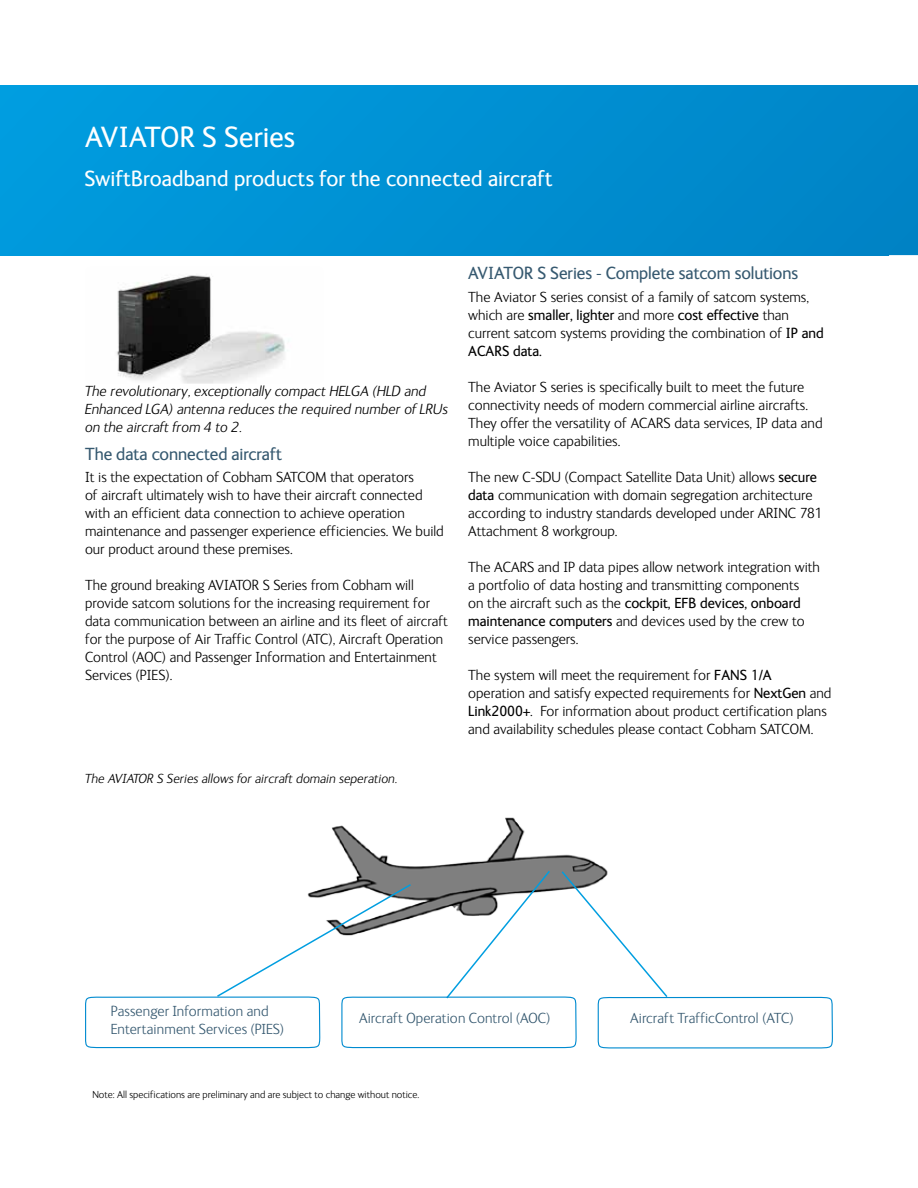
<style>
.page{position:relative;width:918px;height:1188px;background:#fff}
.page>*{position:absolute;margin:0;border:0;box-sizing:border-box;transform-origin:0 0}
.t1{font:30px "FS Ingrid";letter-spacing:.005em;color:#fff}
.t2{font:22.5px "FS Ingrid";letter-spacing:.005em;color:#fff}
.t3{font:18px "FS Ingrid";color:#365970}
.t4{font:300 15px/18px "FS Ingrid";color:#000}
.t5{font:italic 300 15px/18px "FS Ingrid";color:#000}
.t6{font:300 15px/18px "FS Ingrid";letter-spacing:.005em;color:#365970}
.t7{font:italic 300 13.5px "FS Ingrid";color:#000}
.t8{font:300 10.5px "FS Ingrid";color:#000}
.s1{font-weight:400}
</style>
<div class="page">
<div style="left:0;top:85px;width:918px;height:170px;background:#0090d2"></div>
<img style="left:117px;top:275px;width:168px;height:109px">
<img style="left:332px;top:817px;width:274px;height:52px">
<svg style="left:85px;top:869px;width:748px;height:180px"></svg>
<h1 class="t1" style="left:85px;top:121px;width:212px">AVIATOR S Series</h1>
<h2 class="t2" style="left:85px;top:167px;width:469px">SwiftBroadband products for the connected aircraft</h2>
<p class="t5" style="left:85px;top:383px;width:364px">The revolutionary, exceptionally compact HELGA (HLD and<br>Enhanced LGA) antenna reduces the required number of LRUs on the aircraft from 4 to 2.</p>
<p class="t3" style="left:85px;top:444px;width:199px">The data connected aircraft</p>
<p class="t4" style="left:85px;top:468px;width:360px">It is the expectation of Cobham SATCOM that operators<br>of aircraft ultimately wish to have their aircraft connected with an efficient data connection to achieve operation maintenance and passenger experience efficiencies. We build our product around these premises.</p>
<p class="t4" style="left:85px;top:576px;width:364px">The ground breaking AVIATOR S Series from Cobham will provide satcom solutions for the increasing requirement for data communication between an airline and its fleet of aircraft for the purpose of Air Traffic Control (ATC), Aircraft Operation Control (AOC) and Passenger Information and Entertainment Services (PIES).</p>
<p class="t7" style="left:85px;top:772px;width:314px">The AVIATOR S Series allows for aircraft domain seperation.</p>
<p class="t3" style="left:468px;top:264px;width:331px">AVIATOR S Series - Complete satcom solutions</p>
<p class="t4" style="left:468px;top:288px;width:357px">The Aviator S series consist of a family of satcom systems, which are <span class="s1">smaller, lighter</span> and more <span class="s1">cost effective</span> than current satcom systems providing the combination of <span class="s1">IP and ACARS data.</span></p>
<p class="t4" style="left:468px;top:378px;width:356px">The Aviator S series is specifically built to meet the future connectivity needs of modern commercial airline aircrafts.<br>They offer the versatility of ACARS data services, IP data and multiple voice capabilities.</p>
<p class="t4" style="left:468px;top:468px;width:356px">The new C-SDU (Compact Satellite Data Unit) allows <span class="s1">secure data</span> communication with domain segregation architecture according to industry standards developed under ARINC 781<br>Attachment 8 workgroup.</p>
<p class="t4" style="left:468px;top:558px;width:353px">The ACARS and IP data pipes allow network integration with a portfolio of data hosting and transmitting components<br>on the aircraft such as the <span class="s1">cockpit, EFB devices, onboard maintenance computers</span> and devices used by the crew to service passengers.</p>
<p class="t4" style="left:468px;top:666px;width:365px">The system will meet the requirement for <span class="s1">FANS 1/A </span>operation and satisfy expected requirements for <span class="s1">NextGen</span> and <span class="s1">Link2000+</span>. For information about product certification plans and availability schedules please contact Cobham SATCOM.</p>
<p class="t6" style="left:111px;top:1003px;width:175px">Passenger Information and<br>Entertainment Services (PIES)</p>
<p class="t6" style="left:359px;top:1009px;width:193px">Aircraft Operation Control (AOC)</p>
<p class="t6" style="left:630px;top:1009px;width:165px">Aircraft TrafficControl (ATC)</p>
<p class="t8" style="left:92px;top:1090px;width:329px">Note: All specifications are preliminary and are subject to change without notice.</p>
</div>
